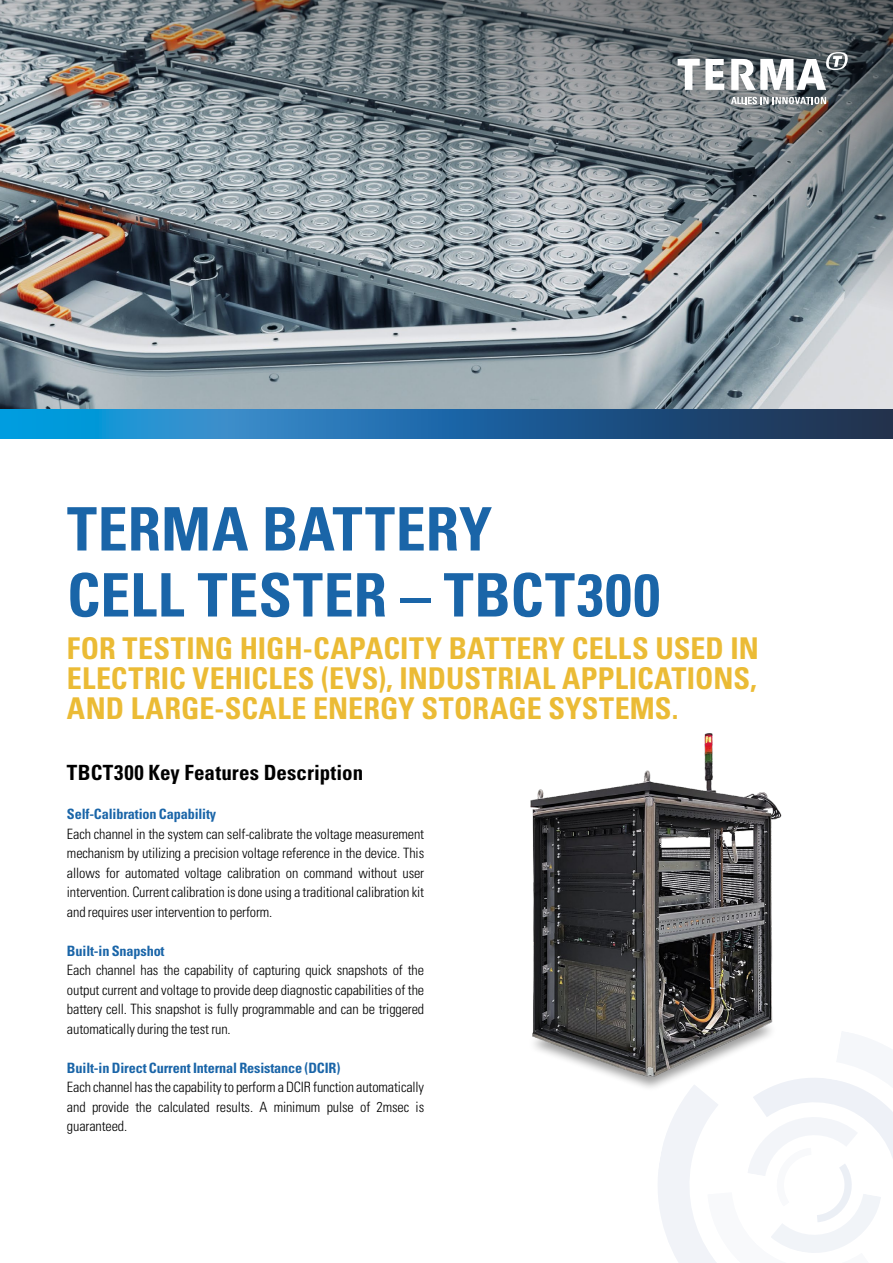
<style>
.page{position:relative;width:893px;height:1263px;background:#fff}
.page>*{position:absolute;margin:0;border:0;box-sizing:border-box;transform-origin:0 0}
.t1{font:700 condensed 60px/66px "Univers LT Std";letter-spacing:.01em;color:#1a65a8}
.t2{font:700 condensed 30px/30px "Univers LT Std";letter-spacing:.005em;color:#ebbb35;text-align:justify}
.t3{font:700 condensed 21px "Univers LT Std";letter-spacing:.005em;color:#000}
.t4{font:300 condensed 14.25px/19.5px "Univers LT Std";letter-spacing:-.01em;color:#000;text-align:justify}
.t5{font:700 condensed 14.25px "Univers LT Std";letter-spacing:-.01em;color:#1a65a8}
</style>
<div class="page">
<img style="left:0;top:353px;width:893px;height:57px">
<svg style="left:0;top:0;width:893px;height:353px"></svg>
<svg style="left:678px;top:59px;width:46px;height:31px"></svg>
<svg style="left:731px;top:52px;width:117px;height:38px"></svg>
<svg style="left:731px;top:97px;width:95px;height:7px"></svg>
<svg style="left:0;top:410px;width:893px;height:28px"></svg>
<svg style="left:658px;top:1078px;width:235px;height:185px"></svg>
<img style="left:530px;top:733px;width:260px;height:357px">
<h1 class="t1" style="left:67px;top:496px;width:595px">TERMA BATTERY<br>CELL TESTER – TBCT300</h1>
<h2 class="t2" style="left:67px;top:633px;width:693px">FOR TESTING HIGH-CAPACITY BATTERY CELLS USED IN ELECTRIC VEHICLES (EVS), INDUSTRIAL APPLICATIONS, AND LARGE-SCALE ENERGY STORAGE SYSTEMS.</h2>
<h3 class="t3" style="left:67px;top:760px;width:298px">TBCT300 Key Features Description</h3>
<p class="t5" style="left:67px;top:805px;width:151px">Self-Calibration Capability</p>
<p class="t4" style="left:67px;top:824px;width:359px">Each channel in the system can self-calibrate the voltage measurement mechanism by utilizing a precision voltage reference in the device. This allows for automated voltage calibration on command without user intervention. Current calibration is done using a traditional calibration kit and requires user intervention to perform.</p>
<p class="t5" style="left:67px;top:942px;width:99px">Built-in Snapshot</p>
<p class="t4" style="left:67px;top:960px;width:359px">Each channel has the capability of capturing quick snapshots of the output current and voltage to provide deep diagnostic capabilities of the battery cell. This snapshot is fully programmable and can be triggered automatically during the test run.</p>
<p class="t5" style="left:67px;top:1059px;width:275px">Built-in Direct Current Internal Resistance (DCIR)</p>
<p class="t4" style="left:67px;top:1077px;width:359px">Each channel has the capability to perform a DCIR function automatically and provide the calculated results. A minimum pulse of 2msec is guaranteed.</p>
</div>
